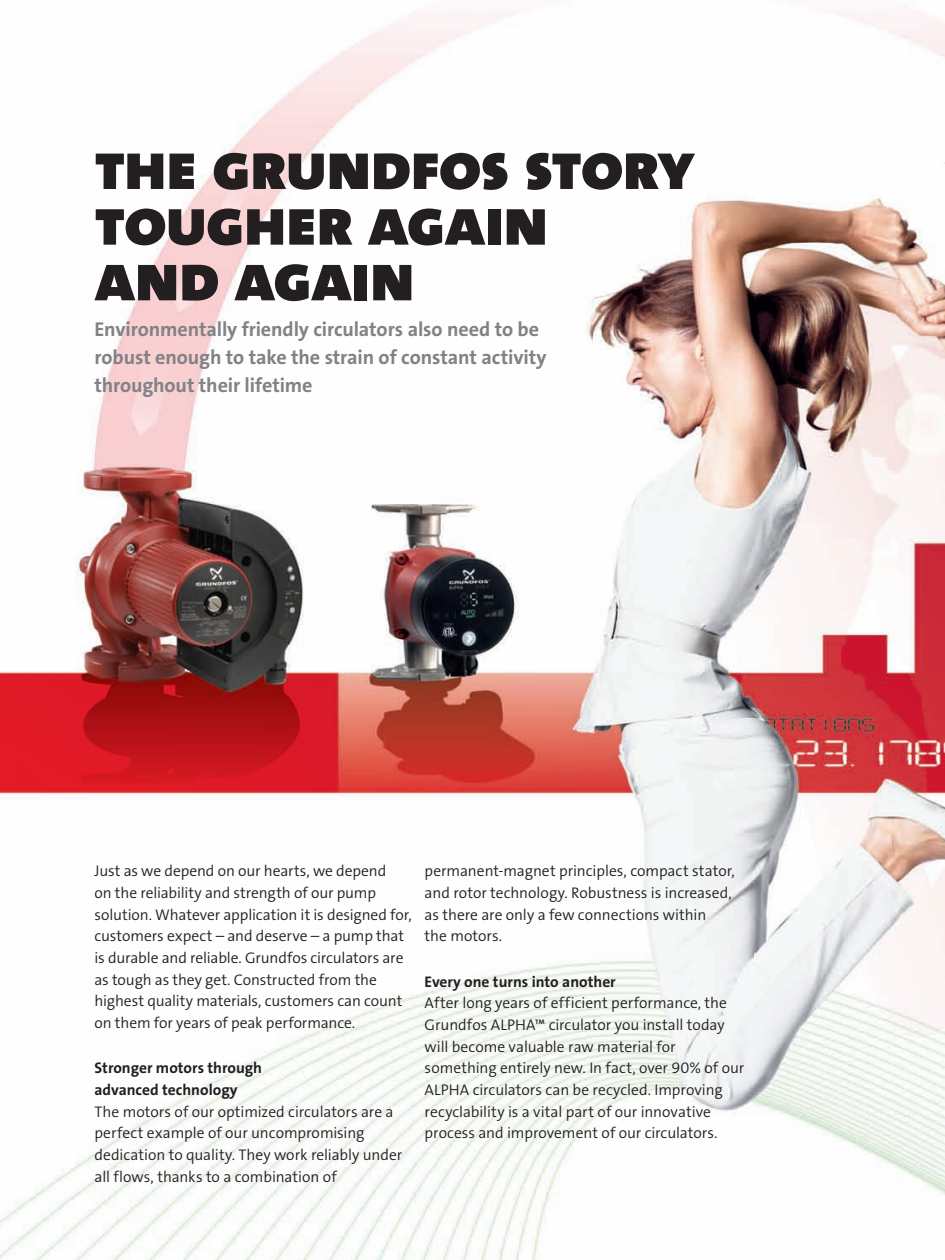
<style>
.page{position:relative;width:945px;height:1260px;background:#fff}
.page>*{position:absolute;margin:0;border:0;box-sizing:border-box;transform-origin:0 0}
.t1{font:68.08px/55.6px "Grundfos The Sans OT 9 BL";letter-spacing:-.015em;color:#231f20}
.t2{font:20.12px/27.8px "Grundfos The Sans OT 7 B";letter-spacing:-.005em;color:#808285}
.t3{font:15.4px/21.7px "Grundfos The Sans OT 4 SL";letter-spacing:-.005em;color:#231f20}
.t4{font:15.4px/21.7px "Grundfos The Sans OT 7 B";color:#231f20}
</style>
<div class="page">
<img style="left:0;top:7px;width:945px;height:1253px">
<h1 class="t1" style="left:94px;top:139px;width:602px">The Grundfos story<br>Tougher again<br>and again</h1>
<h2 class="t2" style="left:94px;top:315px;width:454px">Environmentally friendly circulators also need to be robust enough to take the strain of constant activity throughout their lifetime</h2>
<p class="t3" style="left:94px;top:860px;width:319px">Just as we depend on our hearts, we depend<br>on the reliability and strength of our pump solution. Whatever application it is designed for, customers expect – and deserve – a pump that is durable and reliable. Grundfos circulators are as tough as they get. Constructed from the highest quality materials, customers can count on them for years of peak performance.</p>
<p class="t4" style="left:94px;top:1057px;width:169px">Stronger motors through advanced technology</p>
<p class="t3" style="left:94px;top:1101px;width:309px">The motors of our optimized circulators are a perfect example of our uncompromising dedication to quality. They work reliably under all flows, thanks to a combination of</p>
<p class="t3" style="left:425px;top:860px;width:312px">permanent-magnet principles, compact stator, and rotor technology. Robustness is increased, as there are only a few connections within<br>the motors.</p>
<p class="t4" style="left:425px;top:971px;width:193px">Every one turns into another</p>
<p class="t3" style="left:425px;top:992px;width:321px">After long years of efficient performance, the Grundfos ALPHA™ circulator you install today will become valuable raw material for something entirely new. In fact, over 90% of our ALPHA circulators can be recycled. Improving recyclability is a vital part of our innovative process and improvement of our circulators.</p>
</div>
